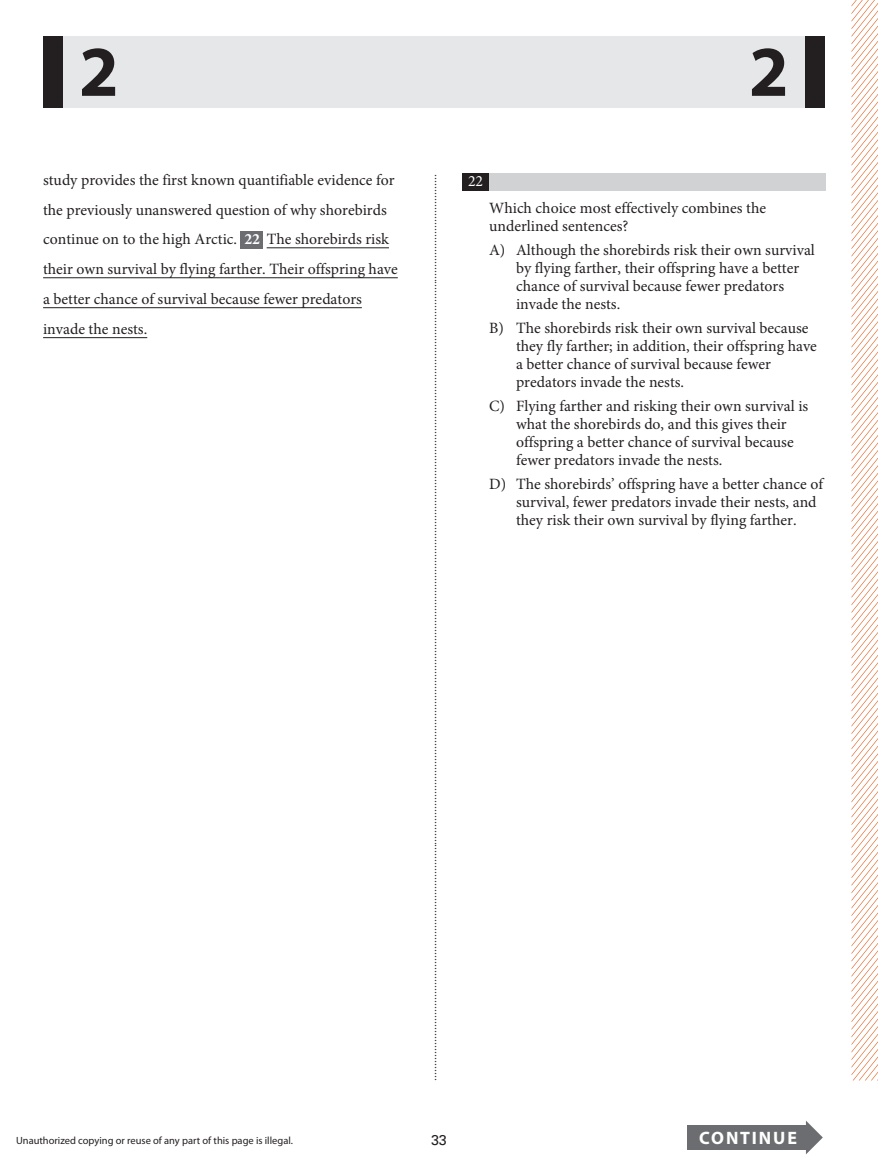
<style>
.page{position:relative;width:878px;height:1175px;background:#fff}
.page>*{position:absolute;margin:0;border:0;box-sizing:border-box;transform-origin:0 0}
.t1{font:700 71.85px "Myriad Pro";color:#231f20}
.t2{font:700 18px "Myriad Pro";letter-spacing:.105em;color:#fff}
.span{font:15.75px/18px "Minion Pro";color:#231f20}
.t3{font:15.75px "Minion Pro";color:#fff}
.t4{font:14.25px "Univers LT Std";color:#231f20}
.t5{font:12px "Times";color:#231f20}
.t6{font:10.5px "Myriad Pro";color:#231f20}
.s1{font-weight:700;color:#fff}
</style>
<div class="page">
<div style="left:687px;top:1125px;width:121px;height:24px;background:#6c6d70"></div>
<svg style="left:805px;top:1121px;width:17px;height:33px"></svg>
<div style="left:241px;top:231px;width:22px;height:18px;background:#6c6d70"></div>
<hr style="left:267px;top:247px;width:122px;height:1px;background:#231f20">
<hr style="left:43px;top:277px;width:355px;height:1px;background:#231f20">
<hr style="left:43px;top:307px;width:319px;height:1px;background:#231f20">
<hr style="left:43px;top:337px;width:104px;height:1px;background:#231f20">
<div style="left:462px;top:173px;width:364px;height:18px;background:#d1d2d4"></div>
<div style="left:462px;top:173px;width:27px;height:18px;background:#231f20"></div>
<div style="left:59px;top:36px;width:749px;height:72px;background:#e6e7e9"></div>
<div style="left:805px;top:36px;width:19px;height:72px;background:#231f20"></div>
<div style="left:43px;top:36px;width:19px;height:72px;background:#231f20"></div>
<svg style="left:851px;top:0;width:27px;height:1080px"></svg>
<h1 class="t1" style="left:79px;top:25px;width:41px">2</h1>
<h1 class="t1" style="left:749px;top:25px;width:41px">2</h1>
<p class="span" style="left:43px;top:165px;width:353px;line-height:30px">study provides the first known quantifiable evidence for the previously unanswered question of why shorebirds</p>
<p class="span" style="left:43px;top:230px;width:195px">continue on to the high Arctic.</p>
<p class="span" style="left:244px;top:230px;width:146px"><span class="s1">22</span> The shorebirds risk</p>
<p class="span" style="left:43px;top:254px;width:356px;line-height:30px">their own survival by flying farther. Their offspring have a better chance of survival because fewer predators invade the nests.</p>
<p class="t5" style="left:446px;top:174px;width:909px;rotate:90deg">...............................................................................................................................................................................................................................................................................................................</p>
<p class="t3" style="left:468px;top:171px;width:17px">22</p>
<p class="span" style="left:489px;top:199px;width:278px">Which choice most effectively combines the underlined sentences?</p>
<p class="span" style="left:516px;top:241px;width:300px;text-indent:-27px">A) Although the shorebirds risk their own survival by flying farther, their offspring have a better chance of survival because fewer predators invade the nests.</p>
<p class="span" style="left:516px;top:319px;width:302px;text-indent:-27px">B) The shorebirds risk their own survival because they fly farther; in addition, their offspring have a better chance of survival because fewer predators invade the nests.</p>
<p class="span" style="left:516px;top:397px;width:294px;text-indent:-27px">C) Flying farther and risking their own survival is what the shorebirds do, and this gives their offspring a better chance of survival because fewer predators invade the nests.</p>
<p class="span" style="left:516px;top:475px;width:308px;text-indent:-27px">D) The shorebirds’ offspring have a better chance of survival, fewer predators invade their nests, and they risk their own survival by flying farther.</p>
<p class="t6" style="left:16px;top:1133px;width:278px">Unauthorized copying or reuse of any part of this page is illegal.</p>
<p class="t2" style="left:699px;top:1126px;width:99px">CONTINUE</p>
<p class="t4" style="left:431px;top:1131px;width:17px">33</p>
</div>
